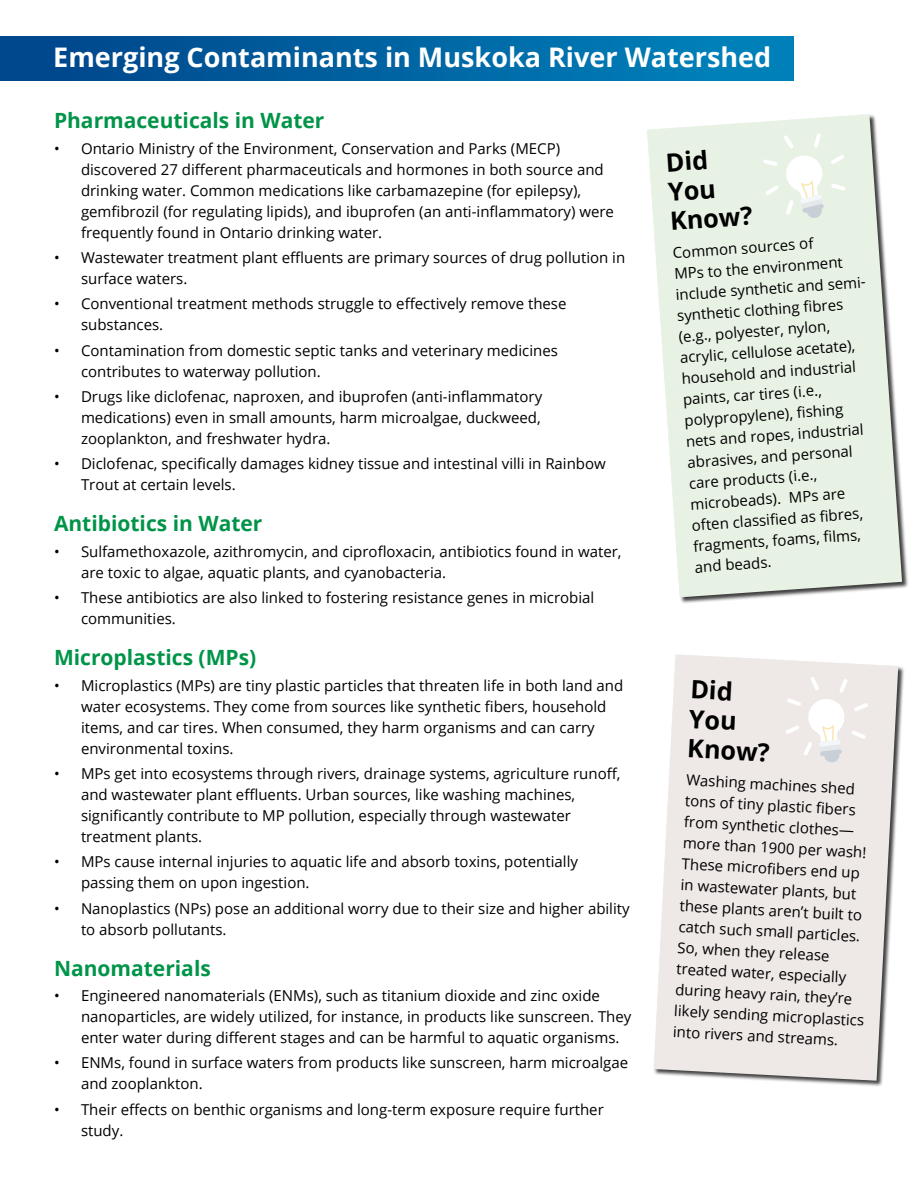
<style>
.page{position:relative;width:918px;height:1188px;background:#fff}
.page>*{position:absolute;margin:0;border:0;box-sizing:border-box;transform-origin:0 0}
.t1{font:700 27px "Open Sans";color:#fff}
.t2{font:700 25.2px/29.4px "Open Sans";color:#000}
.t3{font:700 21px "Open Sans";color:#009448}
.t4{font:15px/21px "Open Sans";color:#000}
</style>
<div class="page">
<div style="left:0;top:36px;width:794px;height:44px;background:linear-gradient(to right,#00448a,#0084bc)"></div>
<div style="left:647px;top:114px;width:262px;height:490px;background:#000;opacity:.75"></div>
<svg style="left:647px;top:114px;width:255px;height:483px;background:#e7f0e4"></svg>
<div style="left:654px;top:654px;width:251px;height:433px;background:#000;opacity:.75"></div>
<svg style="left:654px;top:654px;width:244px;height:427px;background:#ece7e5"></svg>
<svg style="left:831px;top:184px;width:15px;height:7px"></svg>
<svg style="left:831px;top:155px;width:13px;height:9px"></svg>
<svg style="left:763px;top:133px;width:61px;height:86px"></svg>
<svg style="left:785px;top:677px;width:83px;height:86px"></svg>
<h1 class="t1" style="left:53px;top:38px;width:720px">Emerging Contaminants in Muskoka River Watershed</h1>
<h3 class="t3" style="left:54px;top:106px;width:272px">Pharmaceuticals in Water</h3>
<p class="t4" style="left:81px;top:137px;width:535px;text-indent:-27px">• Ontario Ministry of the Environment, Conservation and Parks (MECP) discovered 27 different pharmaceuticals and hormones in both source and drinking water. Common medications like carbamazepine (for epilepsy), gemfibrozil (for regulating lipids), and ibuprofen (an anti-inflammatory) were frequently found in Ontario drinking water.</p>
<p class="t4" style="left:81px;top:247px;width:546px;text-indent:-27px">• Wastewater treatment plant effluents are primary sources of drug pollution in surface waters.</p>
<p class="t4" style="left:81px;top:293px;width:487px;text-indent:-27px">• Conventional treatment methods struggle to effectively remove these substances.</p>
<p class="t4" style="left:81px;top:339px;width:479px;text-indent:-27px">• Contamination from domestic septic tanks and veterinary medicines contributes to waterway pollution.</p>
<p class="t4" style="left:81px;top:386px;width:463px;text-align:justify;text-indent:-27px">• Drugs like diclofenac, naproxen, and ibuprofen (anti-inflammatory medications) even in small amounts, harm microalgae, duckweed, zooplankton, and freshwater hydra.</p>
<p class="t4" style="left:81px;top:453px;width:526px;text-indent:-27px">• Diclofenac, specifically damages kidney tissue and intestinal villi in Rainbow<br>Trout at certain levels.</p>
<h3 class="t3" style="left:54px;top:509px;width:210px">Antibiotics in Water</h3>
<p class="t4" style="left:81px;top:540px;width:542px;text-indent:-27px">• Sulfamethoxazole, azithromycin, and ciprofloxacin, antibiotics found in water, are toxic to algae, aquatic plants, and cyanobacteria.</p>
<p class="t4" style="left:81px;top:587px;width:515px;text-indent:-27px">• These antibiotics are also linked to fostering resistance genes in microbial communities.</p>
<h3 class="t3" style="left:54px;top:643px;width:204px">Microplastics (MPs)</h3>
<p class="t4" style="left:81px;top:674px;width:544px;text-indent:-27px">• Microplastics (MPs) are tiny plastic particles that threaten life in both land and water ecosystems. They come from sources like synthetic fibers, household items, and car tires. When consumed, they harm organisms and can carry environmental toxins.</p>
<p class="t4" style="left:81px;top:763px;width:541px;text-indent:-27px">• MPs get into ecosystems through rivers, drainage systems, agriculture runoff, and wastewater plant effluents. Urban sources, like washing machines, significantly contribute to MP pollution, especially through wastewater treatment plants.</p>
<p class="t4" style="left:81px;top:851px;width:499px;text-indent:-27px">• MPs cause internal injuries to aquatic life and absorb toxins, potentially passing them on upon ingestion.</p>
<p class="t4" style="left:81px;top:897px;width:550px;text-indent:-27px">• Nanoplastics (NPs) pose an additional worry due to their size and higher ability to absorb pollutants.</p>
<h3 class="t3" style="left:54px;top:953px;width:158px">Nanomaterials</h3>
<p class="t4" style="left:81px;top:985px;width:552px;text-indent:-27px">• Engineered nanomaterials (ENMs), such as titanium dioxide and zinc oxide nanoparticles, are widely utilized, for instance, in products like sunscreen. They enter water during different stages and can be harmful to aquatic organisms.</p>
<p class="t4" style="left:81px;top:1052px;width:549px;text-indent:-27px">• ENMs, found in surface waters from products like sunscreen, harm microalgae and zooplankton.</p>
<p class="t4" style="left:81px;top:1098px;width:524px;text-indent:-27px">• Their effects on benthic organisms and long-term exposure require further study.</p>
<h2 class="t2" style="left:665px;top:147px;width:84px;rotate:-4deg">Did<br>You<br>Know?</h2>
<p class="t4" style="left:672px;top:242px;width:202px;rotate:-4deg">Common sources of<br>MPs to the environment include synthetic and semi&shy;synthetic clothing fi bres (e.g., polyester, nylon, acrylic, cellulose acetate), household and industrial paints, car tires (i.e., polypropylene), fi shing<br>nets and ropes, industrial abrasives, and personal<br>care products (i.e., microbeads). MPs are<br>often classifi ed as fi bres, fragments, foams, fi lms,<br>and beads.</p>
<h2 class="t2" style="left:691px;top:674px;width:84px;rotate:3deg">Did<br>You<br>Know?</h2>
<p class="t4" style="left:687px;top:769px;width:192px;rotate:3deg">Washing machines shed tons of tiny plastic fi bers from synthetic clothes— more than 1900 per wash!<br>These microfi bers end up in wastewater plants, but these plants aren’t built to catch such small particles.<br>So, when they release treated water, especially during heavy rain, they’re likely sending microplastics into rivers and streams.</p>
</div>
